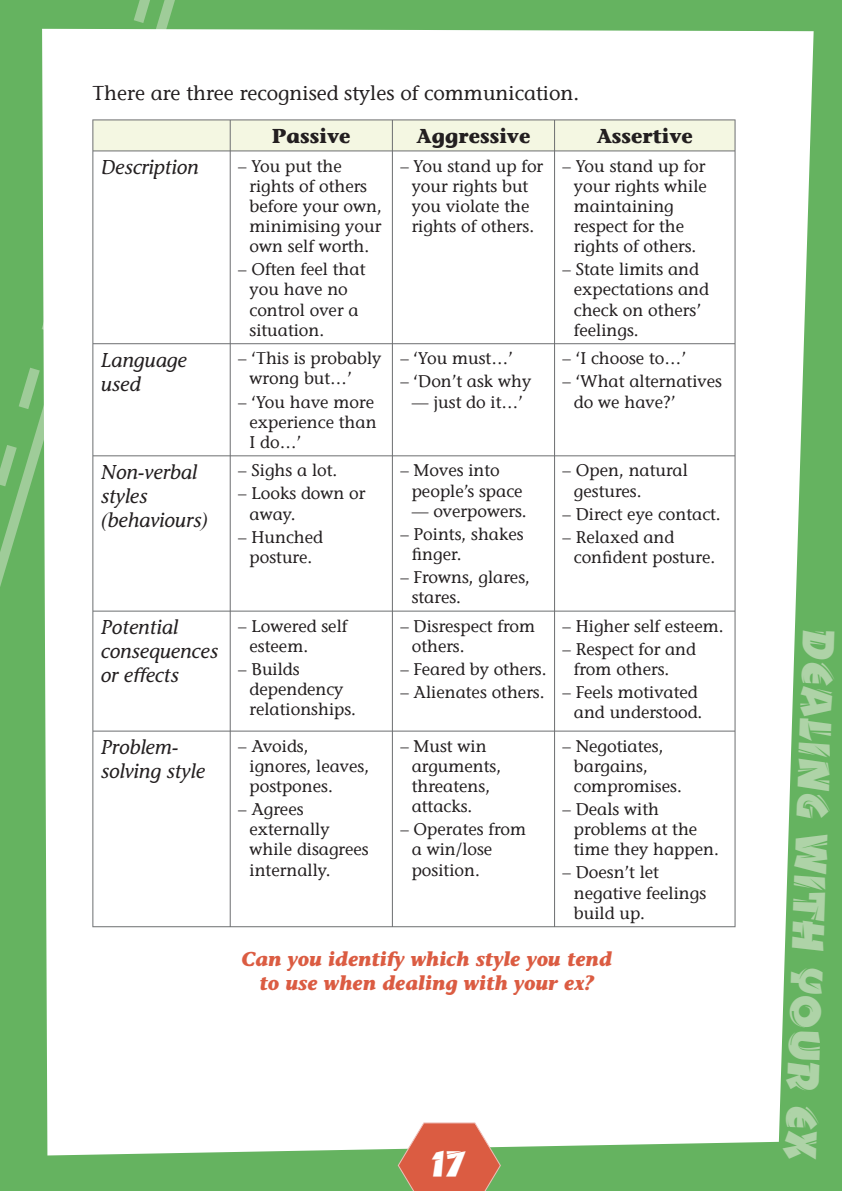
<style>
.page{position:relative;width:842px;height:1191px;background:#65b360}
.page>*{position:absolute;margin:0;border:0;box-sizing:border-box;transform-origin:0 0}
.t1{font:44.8px "Drycut ITCTT";color:#aed3a7}
.t2{font:36px "Drycut ITCTT";color:#fff}
.t3{font:italic 20px/24px "Stone Informal";color:#231f20}
.t4{font:italic 700 20px/24px "Stone Informal";color:#db5c42;text-align:center}
.t5{font:20px "Stone Informal LT";color:#231f20}
.t6{font:700 20px "Stone Informal LT";color:#231f20}
.t7{font:16.8px/20.2px "Stone Informal LT";color:#231f20}
</style>
<div class="page">
<svg style="left:0;top:0;width:175px;height:1156px"></svg>
<div style="left:42px;top:29px;width:772px;height:1126px;background:#fff"></div>
<div style="left:93px;top:120px;width:641px;height:30px;background:#f4f7e2"></div>
<hr style="left:92px;top:119px;width:138px;height:1px;background:#6c6e70">
<hr style="left:92px;top:120px;width:1px;height:30px;background:#6c6e70">
<hr style="left:230px;top:119px;width:162px;height:1px;background:#6c6e70">
<hr style="left:230px;top:120px;width:1px;height:30px;background:#6c6e70">
<hr style="left:392px;top:119px;width:162px;height:1px;background:#6c6e70">
<hr style="left:392px;top:120px;width:1px;height:30px;background:#6c6e70">
<hr style="left:554px;top:119px;width:181px;height:1px;background:#6c6e70">
<hr style="left:554px;top:120px;width:1px;height:30px;background:#6c6e70">
<hr style="left:734px;top:120px;width:1px;height:30px;background:#6c6e70">
<hr style="left:92px;top:150px;width:138px;height:1px;background:#6c6e70">
<hr style="left:92px;top:151px;width:1px;height:192px;background:#6c6e70">
<hr style="left:230px;top:150px;width:162px;height:1px;background:#6c6e70">
<hr style="left:230px;top:151px;width:1px;height:192px;background:#6c6e70">
<hr style="left:392px;top:150px;width:162px;height:1px;background:#6c6e70">
<hr style="left:392px;top:151px;width:1px;height:192px;background:#6c6e70">
<hr style="left:554px;top:150px;width:181px;height:1px;background:#6c6e70">
<hr style="left:554px;top:151px;width:1px;height:192px;background:#6c6e70">
<hr style="left:734px;top:151px;width:1px;height:192px;background:#6c6e70">
<hr style="left:92px;top:343px;width:138px;height:1px;background:#6c6e70">
<hr style="left:92px;top:344px;width:1px;height:111px;background:#6c6e70">
<hr style="left:230px;top:343px;width:162px;height:1px;background:#6c6e70">
<hr style="left:230px;top:344px;width:1px;height:111px;background:#6c6e70">
<hr style="left:392px;top:343px;width:162px;height:1px;background:#6c6e70">
<hr style="left:392px;top:344px;width:1px;height:111px;background:#6c6e70">
<hr style="left:554px;top:343px;width:181px;height:1px;background:#6c6e70">
<hr style="left:554px;top:344px;width:1px;height:111px;background:#6c6e70">
<hr style="left:734px;top:344px;width:1px;height:111px;background:#6c6e70">
<hr style="left:92px;top:455px;width:138px;height:1px;background:#6c6e70">
<hr style="left:92px;top:456px;width:1px;height:154px;background:#6c6e70">
<hr style="left:230px;top:455px;width:162px;height:1px;background:#6c6e70">
<hr style="left:230px;top:456px;width:1px;height:154px;background:#6c6e70">
<hr style="left:392px;top:455px;width:162px;height:1px;background:#6c6e70">
<hr style="left:392px;top:456px;width:1px;height:154px;background:#6c6e70">
<hr style="left:554px;top:455px;width:181px;height:1px;background:#6c6e70">
<hr style="left:554px;top:456px;width:1px;height:154px;background:#6c6e70">
<hr style="left:734px;top:456px;width:1px;height:154px;background:#6c6e70">
<hr style="left:92px;top:610px;width:138px;height:1px;background:#6c6e70">
<hr style="left:92px;top:611px;width:1px;height:119px;background:#6c6e70">
<hr style="left:230px;top:610px;width:162px;height:1px;background:#6c6e70">
<hr style="left:230px;top:611px;width:1px;height:119px;background:#6c6e70">
<hr style="left:392px;top:610px;width:162px;height:1px;background:#6c6e70">
<hr style="left:392px;top:611px;width:1px;height:119px;background:#6c6e70">
<hr style="left:554px;top:610px;width:181px;height:1px;background:#6c6e70">
<hr style="left:554px;top:611px;width:1px;height:119px;background:#6c6e70">
<hr style="left:734px;top:611px;width:1px;height:119px;background:#6c6e70">
<hr style="left:92px;top:730px;width:138px;height:1px;background:#6c6e70">
<hr style="left:92px;top:731px;width:1px;height:195px;background:#6c6e70">
<hr style="left:230px;top:730px;width:162px;height:1px;background:#6c6e70">
<hr style="left:230px;top:731px;width:1px;height:195px;background:#6c6e70">
<hr style="left:392px;top:730px;width:162px;height:1px;background:#6c6e70">
<hr style="left:392px;top:731px;width:1px;height:195px;background:#6c6e70">
<hr style="left:554px;top:730px;width:181px;height:1px;background:#6c6e70">
<hr style="left:554px;top:731px;width:1px;height:195px;background:#6c6e70">
<hr style="left:734px;top:731px;width:1px;height:195px;background:#6c6e70">
<hr style="left:92px;top:926px;width:462px;height:1px;background:#6c6e70">
<hr style="left:554px;top:926px;width:181px;height:1px;background:#6c6e70">
<svg style="left:397px;top:1121px;width:104px;height:70px"></svg>
<p class="t5" style="left:92px;top:81px;width:488px">There are three recognised styles of communication.</p>
<p class="t6" style="left:272px;top:123px;width:80px">Passive</p>
<p class="t6" style="left:416px;top:123px;width:115px">Aggressive</p>
<p class="t6" style="left:597px;top:123px;width:98px">Assertive</p>
<p class="t3" style="left:101px;top:157px;width:99px">Description</p>
<p class="t7" style="left:250px;top:156px;width:134px;text-indent:-11px">– You put the rights of others before your own, minimising your own self worth.</p>
<p class="t7" style="left:250px;top:259px;width:117px;text-indent:-11px">– Often feel that you have no control over a situation.</p>
<p class="t7" style="left:400px;top:156px;width:144px;text-align:center">– You stand up for your rights but you violate the rights of others.</p>
<p class="t7" style="left:574px;top:156px;width:135px;text-indent:-11px">– You stand up for your rights while maintaining respect for the rights of others.</p>
<p class="t7" style="left:574px;top:259px;width:137px;text-indent:-11px">– State limits and expectations and check on others’ feelings.</p>
<p class="t3" style="left:101px;top:350px;width:87px">Language used</p>
<p class="t7" style="left:250px;top:348px;width:133px;text-indent:-11px">– ‘This is probably wrong but…’</p>
<p class="t7" style="left:250px;top:391px;width:129px;text-indent:-11px">– ‘You have more experience than<br>I do…’</p>
<p class="t3" style="left:101px;top:462px;width:108px">Non-verbal styles (behaviours)</p>
<p class="t7" style="left:238px;top:460px;width:101px">– Sighs a lot.</p>
<p class="t7" style="left:250px;top:483px;width:117px;text-indent:-11px">– Looks down or away.</p>
<p class="t7" style="left:238px;top:527px;width:86px;text-align:center">– Hunched posture.</p>
<p class="t3" style="left:101px;top:617px;width:119px">Potential consequences or effects</p>
<p class="t7" style="left:250px;top:616px;width:99px;text-indent:-11px">– Lowered self esteem.</p>
<p class="t7" style="left:250px;top:659px;width:108px;text-indent:-11px">– Builds dependency relationships.</p>
<p class="t7" style="left:400px;top:348px;width:114px">– ‘You must…’</p>
<p class="t7" style="left:400px;top:371px;width:132px">– ‘Don’t ask why</p>
<p class="t7" style="left:412px;top:391px;width:113px">— just do it…’</p>
<p class="t7" style="left:562px;top:348px;width:125px">– ‘I choose to…’</p>
<p class="t7" style="left:574px;top:371px;width:150px;text-indent:-11px">– ‘What alternatives do we have?’</p>
<p class="t7" style="left:412px;top:460px;width:112px;text-indent:-11px">– Moves into people’s space</p>
<p class="t7" style="left:412px;top:501px;width:116px">— overpowers.</p>
<p class="t7" style="left:412px;top:524px;width:113px;text-indent:-11px">– Points, shakes finger.</p>
<p class="t7" style="left:412px;top:567px;width:120px;text-indent:-11px">– Frowns, glares, stares.</p>
<p class="t7" style="left:412px;top:616px;width:125px;text-indent:-11px">– Disrespect from others.</p>
<p class="t7" style="left:400px;top:659px;width:148px">– Feared by others.</p>
<p class="t7" style="left:400px;top:682px;width:146px">– Alienates others.</p>
<p class="t7" style="left:574px;top:460px;width:116px;text-indent:-11px">– Open, natural gestures.</p>
<p class="t7" style="left:562px;top:504px;width:160px">– Direct eye contact.</p>
<p class="t7" style="left:574px;top:527px;width:143px;text-indent:-11px">– Relaxed and confident posture.</p>
<p class="t7" style="left:562px;top:616px;width:163px">– Higher self esteem.</p>
<p class="t7" style="left:574px;top:639px;width:124px;text-indent:-11px">– Respect for and from others.</p>
<p class="t7" style="left:562px;top:682px;width:141px;text-align:right">– Feels motivated and understood.</p>
<p class="t3" style="left:101px;top:737px;width:106px">Problem&shy;solving style</p>
<p class="t7" style="left:250px;top:736px;width:121px;text-indent:-11px">– Avoids, ignores, leaves, postpones.</p>
<p class="t7" style="left:250px;top:799px;width:121px;text-indent:-11px">– Agrees externally while disagrees internally.</p>
<p class="t7" style="left:574px;top:736px;width:109px;text-indent:-11px">– Negotiates, bargains, compromises.</p>
<p class="t7" style="left:574px;top:799px;width:146px;text-indent:-11px">– Deals with problems at the time they happen.</p>
<p class="t7" style="left:574px;top:862px;width:134px;text-indent:-11px">– Doesn’t let negative feelings build up.</p>
<p class="t4" style="left:242px;top:949px;width:372px">Can you identify which style you tend to use when dealing with your ex?</p>
<p class="t7" style="left:412px;top:736px;width:91px;text-indent:-11px">– Must win arguments, threatens, attacks.</p>
<p class="t7" style="left:412px;top:819px;width:116px;text-indent:-11px">– Operates from a win/lose position.</p>
<h2 class="t2" style="left:432px;top:1140px;width:35px">17</h2>
<h1 class="t1" style="left:847px;top:631px;width:532px;rotate:92deg">DEALING WITH YOUR EX</h1>
</div>
